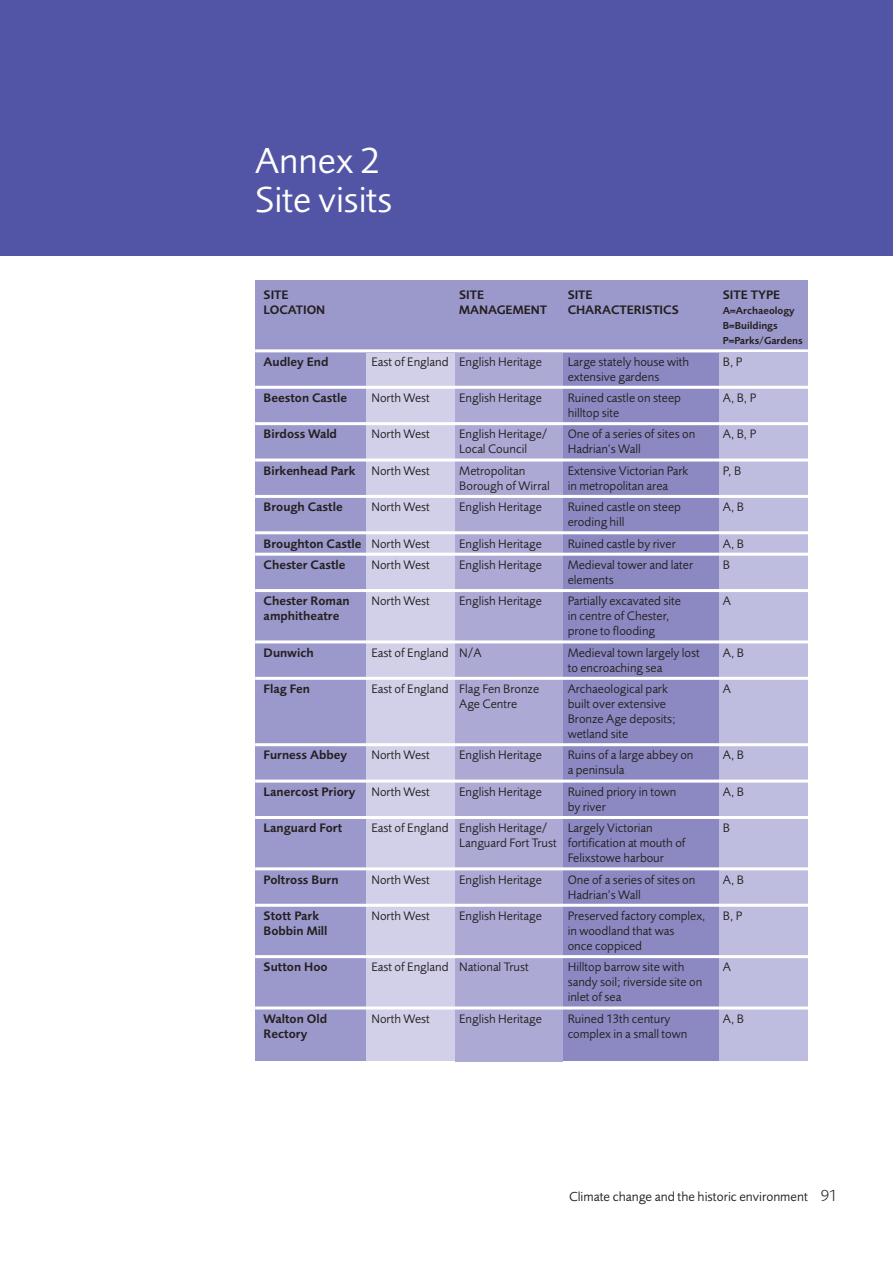
<style>
.page{position:relative;width:893px;height:1263px;background:#fff}
.page>*{position:absolute;margin:0;border:0;box-sizing:border-box;transform-origin:0 0}
.t1{font:37.5px/39px "Foundry Sans";color:#fff}
.t2{font:13.5px "Foundry Sans";color:#231f20}
.t3{font:12.75px/15px "Foundry Sans";color:#231f20}
.t4{font:600 12.75px "Foundry Sans";color:#231f20}
.t5{font:600 10.5px/15px "Foundry Sans";color:#231f20}
.s1{font-weight:400}
.s2{font-weight:300;font-size:16.5px}
</style>
<div class="page">
<div style="left:0;top:0;width:893px;height:255px;background:#5255a5"></div>
<div style="left:718px;top:320px;width:90px;height:741px;background:#bfbddf"></div>
<div style="left:563px;top:344px;width:155px;height:717px;background:#8c89c2"></div>
<div style="left:455px;top:339px;width:108px;height:722px;background:#aca9d4"></div>
<div style="left:358px;top:335px;width:97px;height:726px;background:#d2d0e8"></div>
<div style="left:255px;top:347px;width:111px;height:714px;background:#9b98cb"></div>
<div style="left:255px;top:281px;width:553px;height:72px;background:#9b98cb"></div>
<hr style="left:255px;top:349px;width:553px;height:3px;background:#fff">
<hr style="left:255px;top:386px;width:553px;height:3px;background:#fff">
<hr style="left:255px;top:422px;width:553px;height:3px;background:#fff">
<hr style="left:255px;top:458px;width:553px;height:3px;background:#fff">
<hr style="left:255px;top:495px;width:553px;height:3px;background:#fff">
<hr style="left:255px;top:531px;width:553px;height:3px;background:#fff">
<hr style="left:255px;top:553px;width:553px;height:3px;background:#fff">
<hr style="left:255px;top:589px;width:553px;height:3px;background:#fff">
<hr style="left:255px;top:640px;width:553px;height:3px;background:#fff">
<hr style="left:255px;top:677px;width:553px;height:3px;background:#fff">
<hr style="left:255px;top:743px;width:553px;height:3px;background:#fff">
<hr style="left:255px;top:779px;width:553px;height:3px;background:#fff">
<hr style="left:255px;top:816px;width:553px;height:3px;background:#fff">
<hr style="left:255px;top:867px;width:553px;height:3px;background:#fff">
<hr style="left:255px;top:904px;width:553px;height:3px;background:#fff">
<hr style="left:255px;top:955px;width:553px;height:3px;background:#fff">
<hr style="left:255px;top:1006px;width:553px;height:3px;background:#fff">
<h1 class="t1" style="left:255px;top:145px;width:139px">Annex 2<br>Site visits</h1>
<p class="t4" style="left:264px;top:290px;width:27px">SITE</p>
<p class="t4" style="left:459px;top:290px;width:27px">SITE</p>
<p class="t4" style="left:568px;top:290px;width:27px">SITE</p>
<p class="t4" style="left:723px;top:290px;width:59px">SITE TYPE</p>
<p class="t4" style="left:264px;top:305px;width:63px">LOCATION</p>
<p class="t4" style="left:459px;top:305px;width:89px">MANAGEMENT</p>
<p class="t4" style="left:568px;top:305px;width:113px">CHARACTERISTICS</p>
<p class="t5" style="left:723px;top:304px;width:81px">A=Archaeology<br>B=Buildings<br>P=Parks/Gardens</p>
<p class="t4" style="left:264px;top:357px;width:66px">Audley End</p>
<p class="t3" style="left:371px;top:355px;width:172px">East of England English Heritage</p>
<p class="t3" style="left:568px;top:355px;width:123px">Large stately house with</p>
<p class="t3" style="left:723px;top:355px;width:21px">B, P</p>
<p class="t3" style="left:568px;top:370px;width:93px">extensive gardens</p>
<p class="t4" style="left:264px;top:393px;width:85px">Beeston Castle</p>
<p class="t3" style="left:371px;top:391px;width:60px">North West</p>
<p class="t3" style="left:459px;top:391px;width:84px">English Heritage</p>
<p class="t3" style="left:568px;top:391px;width:115px">Ruined castle on steep</p>
<p class="t3" style="left:723px;top:391px;width:35px">A, B, P</p>
<p class="t3" style="left:568px;top:406px;width:53px">hilltop site</p>
<p class="t4" style="left:264px;top:429px;width:75px">Birdoss Wald</p>
<p class="t3" style="left:371px;top:428px;width:60px">North West</p>
<p class="t3" style="left:459px;top:428px;width:90px">English Heritage/</p>
<p class="t3" style="left:568px;top:428px;width:129px">One of a series of sites on</p>
<p class="t3" style="left:723px;top:428px;width:35px">A, B, P</p>
<p class="t3" style="left:459px;top:443px;width:69px">Local Council</p>
<p class="t3" style="left:568px;top:443px;width:75px">Hadrian’s Wall</p>
<p class="t4" style="left:264px;top:466px;width:93px">Birkenhead Park</p>
<p class="t3" style="left:371px;top:464px;width:60px">North West</p>
<p class="t3" style="left:459px;top:464px;width:68px">Metropolitan</p>
<p class="t3" style="left:568px;top:464px;width:122px">Extensive Victorian Park</p>
<p class="t3" style="left:723px;top:464px;width:20px">P, B</p>
<p class="t3" style="left:459px;top:479px;width:92px">Borough of Wirral</p>
<p class="t3" style="left:568px;top:479px;width:102px">in metropolitan area</p>
<p class="t4" style="left:264px;top:502px;width:81px">Brough Castle</p>
<p class="t3" style="left:371px;top:501px;width:60px">North West</p>
<p class="t3" style="left:459px;top:501px;width:84px">English Heritage</p>
<p class="t3" style="left:568px;top:501px;width:115px">Ruined castle on steep</p>
<p class="t3" style="left:723px;top:501px;width:23px">A, B</p>
<p class="t3" style="left:568px;top:516px;width:58px">eroding hill</p>
<p class="t4" style="left:264px;top:538px;width:168px">Broughton Castle <span class="s1">North West</span></p>
<p class="t3" style="left:459px;top:537px;width:84px">English Heritage</p>
<p class="t3" style="left:568px;top:537px;width:110px">Ruined castle by river</p>
<p class="t3" style="left:723px;top:537px;width:23px">A, B</p>
<p class="t4" style="left:264px;top:560px;width:83px">Chester Castle</p>
<p class="t3" style="left:371px;top:558px;width:60px">North West</p>
<p class="t3" style="left:459px;top:558px;width:84px">English Heritage</p>
<p class="t3" style="left:568px;top:558px;width:127px">Medieval tower and later</p>
<p class="t3" style="left:723px;top:558px;width:9px">B</p>
<p class="t3" style="left:568px;top:573px;width:48px">elements</p>
<p class="t4" style="left:264px;top:596px;width:88px">Chester Roman</p>
<p class="t3" style="left:371px;top:595px;width:60px">North West</p>
<p class="t3" style="left:459px;top:595px;width:84px">English Heritage</p>
<p class="t3" style="left:568px;top:595px;width:115px">Partially excavated site</p>
<p class="t3" style="left:723px;top:595px;width:10px">A</p>
<p class="t4" style="left:264px;top:611px;width:77px">amphitheatre</p>
<p class="t3" style="left:568px;top:610px;width:103px">in centre of Chester, prone to flooding</p>
<p class="t4" style="left:264px;top:648px;width:52px">Dunwich</p>
<p class="t3" style="left:371px;top:646px;width:112px">East of England N/A</p>
<p class="t3" style="left:568px;top:646px;width:134px">Medieval town largely lost</p>
<p class="t3" style="left:723px;top:646px;width:23px">A, B</p>
<p class="t3" style="left:568px;top:661px;width:96px">to encroaching sea</p>
<p class="t4" style="left:264px;top:684px;width:48px">Flag Fen</p>
<p class="t3" style="left:371px;top:683px;width:169px">East of England Flag Fen Bronze</p>
<p class="t3" style="left:568px;top:683px;width:102px">Archaeological park</p>
<p class="t3" style="left:723px;top:683px;width:10px">A</p>
<p class="t3" style="left:459px;top:698px;width:60px">Age Centre</p>
<p class="t3" style="left:568px;top:698px;width:110px">built over extensive<br>Bronze Age deposits; wetland site</p>
<p class="t4" style="left:264px;top:750px;width:85px">Furness Abbey</p>
<p class="t3" style="left:371px;top:749px;width:60px">North West</p>
<p class="t3" style="left:459px;top:749px;width:84px">English Heritage</p>
<p class="t3" style="left:568px;top:749px;width:127px">Ruins of a large abbey on</p>
<p class="t3" style="left:723px;top:749px;width:23px">A, B</p>
<p class="t3" style="left:568px;top:764px;width:58px">a peninsula</p>
<p class="t4" style="left:264px;top:787px;width:93px">Lanercost Priory</p>
<p class="t3" style="left:371px;top:785px;width:60px">North West</p>
<p class="t3" style="left:459px;top:785px;width:84px">English Heritage</p>
<p class="t3" style="left:568px;top:785px;width:110px">Ruined priory in town</p>
<p class="t3" style="left:723px;top:785px;width:23px">A, B</p>
<p class="t3" style="left:568px;top:800px;width:40px">by river</p>
<p class="t4" style="left:264px;top:823px;width:80px">Languard Fort</p>
<p class="t3" style="left:371px;top:822px;width:177px">East of England English Heritage/</p>
<p class="t3" style="left:568px;top:822px;width:87px">Largely Victorian</p>
<p class="t3" style="left:723px;top:822px;width:9px">B</p>
<p class="t3" style="left:568px;top:837px;width:119px;text-indent:-108px">Languard Fort Trust fortification at mouth of<br>Felixstowe harbour</p>
<p class="t4" style="left:264px;top:874px;width:76px">Poltross Burn</p>
<p class="t3" style="left:371px;top:873px;width:60px">North West</p>
<p class="t3" style="left:459px;top:873px;width:84px">English Heritage</p>
<p class="t3" style="left:568px;top:873px;width:129px">One of a series of sites on</p>
<p class="t3" style="left:723px;top:873px;width:23px">A, B</p>
<p class="t3" style="left:568px;top:888px;width:75px">Hadrian’s Wall</p>
<p class="t4" style="left:264px;top:911px;width:57px">Stott Park</p>
<p class="t3" style="left:371px;top:909px;width:60px">North West</p>
<p class="t3" style="left:459px;top:909px;width:84px">English Heritage</p>
<p class="t3" style="left:568px;top:909px;width:139px">Preserved factory complex,</p>
<p class="t3" style="left:723px;top:909px;width:21px">B, P</p>
<p class="t4" style="left:264px;top:926px;width:65px">Bobbin Mill</p>
<p class="t3" style="left:568px;top:924px;width:108px">in woodland that was once coppiced</p>
<p class="t4" style="left:264px;top:962px;width:65px">Sutton Hoo</p>
<p class="t3" style="left:371px;top:961px;width:159px">East of England National Trust</p>
<p class="t3" style="left:568px;top:961px;width:118px">Hilltop barrow site with</p>
<p class="t3" style="left:723px;top:961px;width:10px">A</p>
<p class="t3" style="left:568px;top:976px;width:136px">sandy soil; riverside site on inlet of sea</p>
<p class="t4" style="left:264px;top:1014px;width:65px">Walton Old</p>
<p class="t3" style="left:371px;top:1012px;width:60px">North West</p>
<p class="t3" style="left:459px;top:1012px;width:84px">English Heritage</p>
<p class="t3" style="left:568px;top:1012px;width:104px">Ruined 13th century</p>
<p class="t3" style="left:723px;top:1012px;width:23px">A, B</p>
<p class="t4" style="left:264px;top:1029px;width:45px">Rectory</p>
<p class="t3" style="left:568px;top:1027px;width:121px">complex in a small town</p>
<p class="t2" style="left:569px;top:1191px;width:270px">Climate change and the historic environment <span class="s2">91</span></p>
</div>
